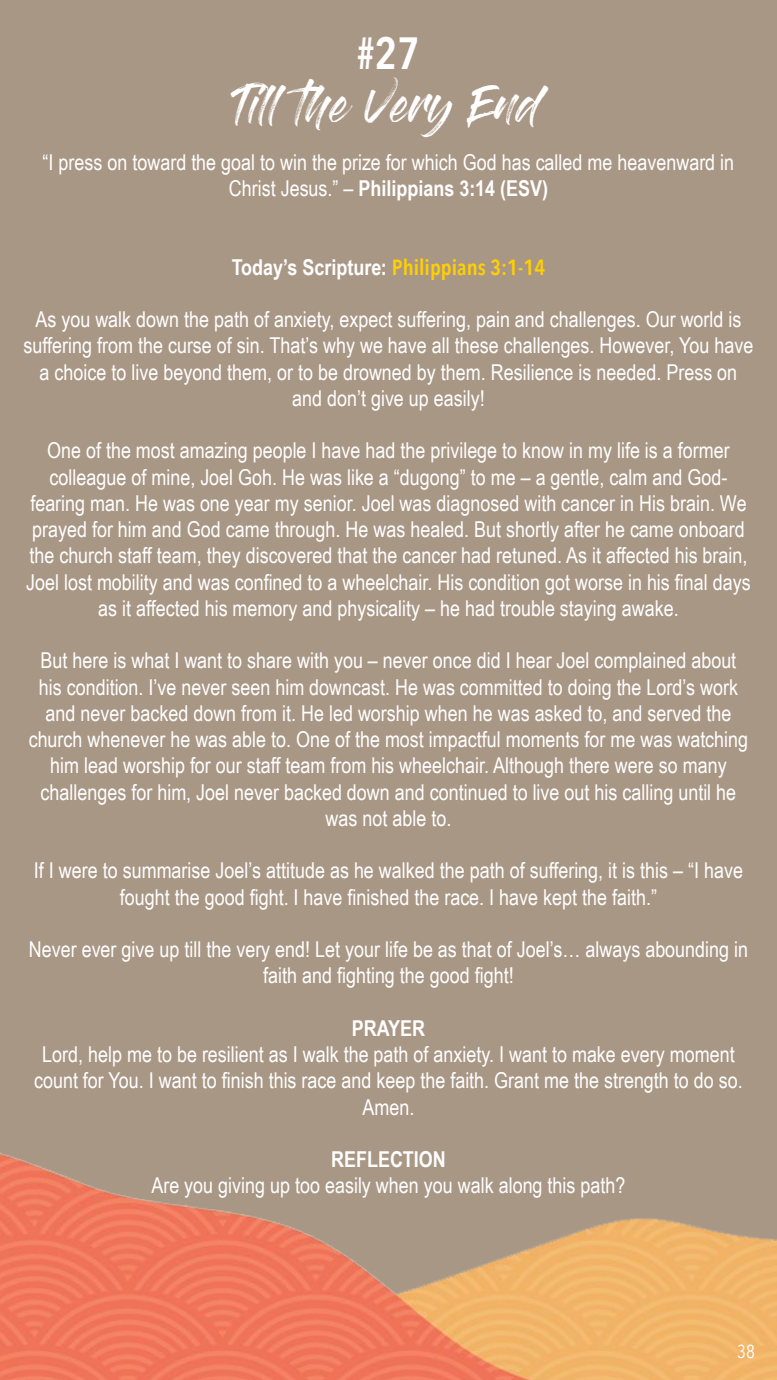
<style>
.page{position:relative;width:777px;height:1380px;background:#fff}
.page>*{position:absolute;margin:0;border:0;box-sizing:border-box;transform-origin:0 0}
.t1{font:600 45px "Avenir Next Condensed";color:#fff}
.t2{font:37.5px "Gloss And Bloom";color:#fff}
.t3{font:21.88px/26.2px "Arial Narrow";color:#fff;text-align:center}
.t4{font:700 21.88px "Arial Narrow";color:#fff}
.t5{font:18.75px "Avenir Next Condensed";color:#fff}
.s1{font-weight:700}
.s2{font-family:"Avenir Next Condensed";font-weight:600;color:#ffcf01}
</style>
<div class="page">
<div style="left:0;top:0;width:776px;height:1380px;background:#a99786"></div>
<img style="left:0;top:1153px;width:776px;height:227px">
<h1 class="t1" style="left:357px;top:15px;width:64px">#27</h1>
<h2 class="t2" style="left:236px;top:87px;width:305px">Till the Very End</h2>
<p class="t3" style="left:43px;top:148px;width:692px">“I press on toward the goal to win the prize for which God has called me heavenward in<br>Christ Jesus.” – <span class="s1">Philippians 3:14 (ESV)</span></p>
<p class="t4" style="left:231px;top:250px;width:315px">Today’s Scripture: <span class="s2">Philippians 3:1-14</span></p>
<p class="t3" style="left:24px;top:306px;width:731px">As you walk down the path of anxiety, expect suffering, pain and challenges. Our world is suffering from the curse of sin. That’s why we have all these challenges. However, You have a choice to live beyond them, or to be drowned by them. Resilience is needed. Press on and don’t give up easily!</p>
<p class="t3" style="left:26px;top:437px;width:725px">One of the most amazing people I have had the privilege to know in my life is a former colleague of mine, Joel Goh. He was like a “dugong” to me – a gentle, calm and God&shy;fearing man. He was one year my senior. Joel was diagnosed with cancer in His brain. We prayed for him and God came through. He was healed. But shortly after he came onboard the church staff team, they discovered that the cancer had retuned. As it affected his brain, Joel lost mobility and was confined to a wheelchair. His condition got worse in his final days as it affected his memory and physicality – he had trouble staying awake.</p>
<p class="t3" style="left:29px;top:647px;width:720px">But here is what I want to share with you – never once did I hear Joel complained about his condition. I’ve never seen him downcast. He was committed to doing the Lord’s work and never backed down from it. He led worship when he was asked to, and served the church whenever he was able to. One of the most impactful moments for me was watching him lead worship for our staff team from his wheelchair. Although there were so many challenges for him, Joel never backed down and continued to live out his calling until he was not able to.</p>
<p class="t3" style="left:34px;top:857px;width:710px">If I were to summarise Joel’s attitude as he walked the path of suffering, it is this – “I have fought the good fight. I have finished the race. I have kept the faith.”</p>
<p class="t3" style="left:29px;top:936px;width:720px">Never ever give up till the very end! Let your life be as that of Joel’s… always abounding in faith and fighting the good fight!</p>
<p class="t4" style="left:352px;top:1012px;width:75px">PRAYER</p>
<p class="t3" style="left:34px;top:1041px;width:710px">Lord, help me to be resilient as I walk the path of anxiety. I want to make every moment count for You. I want to finish this race and keep the faith. Grant me the strength to do so.<br>Amen.</p>
<p class="t4" style="left:331px;top:1143px;width:116px">REFLECTION</p>
<p class="t3" style="left:151px;top:1172px;width:475px">Are you giving up too easily when you walk along this path?</p>
<p class="t5" style="left:737px;top:1335px;width:19px">38</p>
</div>
